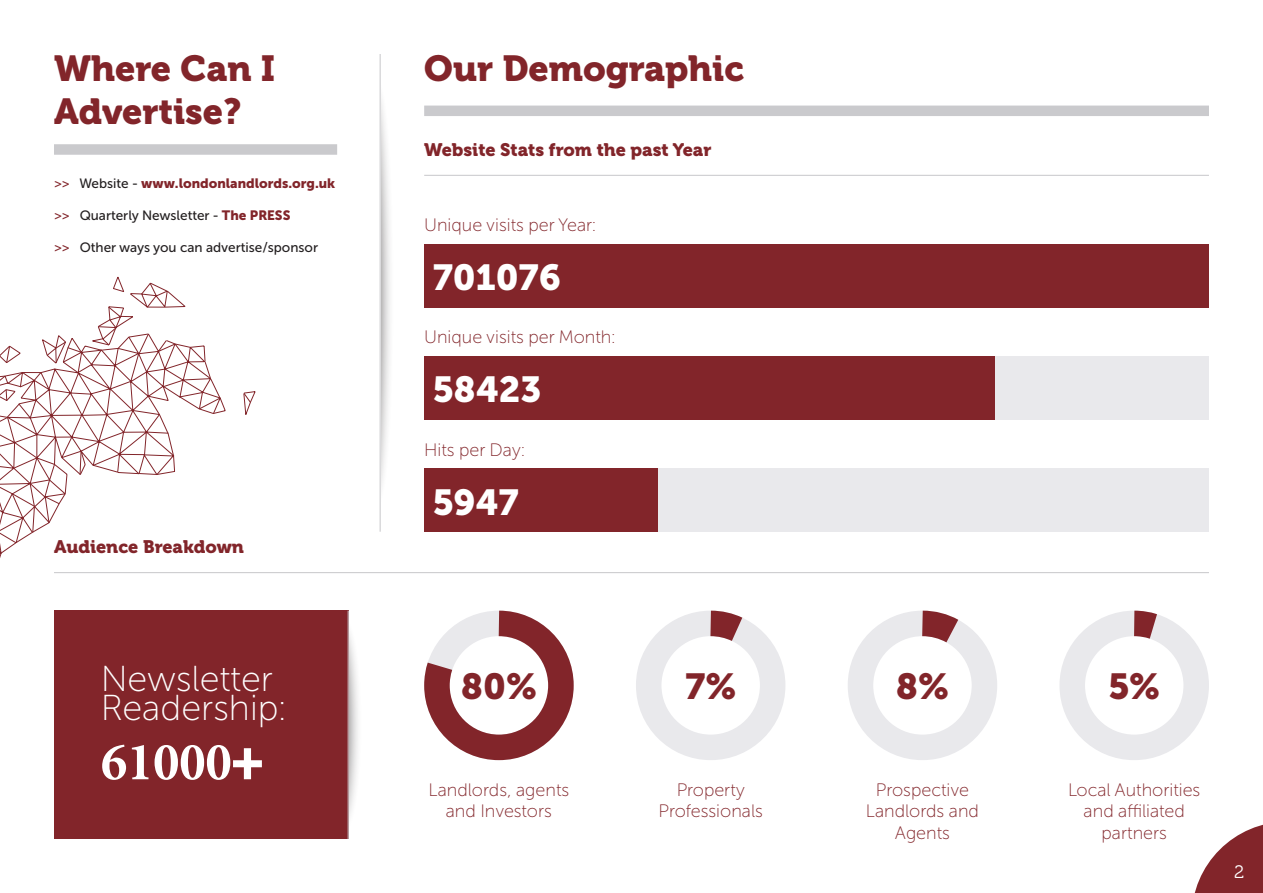
<style>
.page{position:relative;width:1263px;height:893px;background:#fff}
.page>*{position:absolute;margin:0;border:0;box-sizing:border-box;transform-origin:0 0}
.t1{font:700 54px "Minion Pro";letter-spacing:-.005em;color:#fff}
.t2{font:36px/43.2px "Museo 900";color:#82252a}
.t3{font:36px/28.3px "Museo Sans Cyrl 100";color:#fff}
.t4{font:36px "Museo Sans Cyrl 900";color:#fff}
.t5{font:36px "Museo Sans Cyrl 900";color:#82252a}
.t6{font:18px/21.6px "Museo Sans Cyrl 100";color:#82252a;text-align:center}
.t7{font:18px "Museo 900";color:#82252a}
.t8{font:18px "Museo 300";color:#fff}
.t9{font:13.5px "Museo Sans Cyrl 500";color:#231f20}
.t10{font:13.5px "Museo Sans Cyrl 900";color:#82252a}
.s1{font-family:"Museo Sans Cyrl 500"}
.s2{font-family:"Museo Sans Cyrl 500";color:#231f20}
.s3{color:#82252a}
.s4{font-family:"Museo Sans Cyrl 900";color:#82252a}
.s5{font-family:"Museo Sans Cyrl 900";font-weight:400}
</style>
<div class="page">
<svg style="left:1194px;top:824px;width:69px;height:69px"></svg>
<svg style="left:381px;top:101px;width:9px;height:385px"></svg>
<div style="left:625px;top:357px;width:584px;height:63px;background:#e9e9ec"></div>
<div style="left:625px;top:469px;width:584px;height:63px;background:#e9e9ec"></div>
<div style="left:424px;top:245px;width:785px;height:63px;background:#82252a"></div>
<div style="left:424px;top:469px;width:234px;height:63px;background:#82252a"></div>
<div style="left:424px;top:357px;width:571px;height:63px;background:#82252a"></div>
<div style="left:54px;top:611px;width:295px;height:228px;background:#82252a"></div>
<div style="left:54px;top:144px;width:283px;height:11px;background:#cacacd"></div>
<div style="left:424px;top:106px;width:785px;height:10px;background:#cacacd"></div>
<svg style="left:424px;top:610px;width:150px;height:151px"></svg>
<div style="left:636px;top:611px;width:149px;height:149px;border:26px solid #e9e9ec;border-radius:50%"></div>
<svg style="left:685px;top:610px;width:86px;height:53px"></svg>
<div style="left:848px;top:611px;width:149px;height:149px;border:26px solid #e9e9ec;border-radius:50%"></div>
<svg style="left:897px;top:610px;width:90px;height:56px"></svg>
<div style="left:1059px;top:611px;width:150px;height:149px;border:26px solid #e9e9ec;border-radius:50%"></div>
<svg style="left:1109px;top:610px;width:76px;height:49px"></svg>
<hr style="left:424px;top:175px;width:785px;height:1px;background:#cacacd">
<hr style="left:54px;top:572px;width:1155px;height:1px;background:#cacacd">
<svg style="left:0;top:276px;width:256px;height:335px"></svg>
<svg style="left:349px;top:633px;width:9px;height:184px"></svg>
<p class="t2" style="left:54px;top:47px;width:222px">Where Can I<br>Advertise?</p>
<p class="t10" style="left:54px;top:176px;width:283px"><span class="s1">&gt;&gt;</span> <span class="s2">Website -</span> www.londonlandlords.org.uk</p>
<p class="t9" style="left:54px;top:208px;width:238px"><span class="s3">&gt;&gt;</span> Quarterly Newsletter - <span class="s4">The PRESS</span></p>
<p class="t9" style="left:54px;top:240px;width:266px"><span class="s3">&gt;&gt;</span> Other ways you can advertise/sponsor</p>
<p class="t7" style="left:54px;top:536px;width:191px">Audience Breakdown</p>
<p class="t3" style="left:101px;top:665px;width:187px">Newsletter<br>Readership:</p>
<p class="t1" style="left:101px;top:724px;width:164px">61000<span class="s5">+</span></p>
<p class="t2" style="left:424px;top:47px;width:321px">Our Demographic</p>
<p class="t7" style="left:424px;top:139px;width:289px">Website Stats from the past Year</p>
<p class="t6" style="left:424px;top:214px;width:173px">Unique visits per Year:</p>
<p class="t4" style="left:433px;top:257px;width:130px">701076</p>
<p class="t6" style="left:424px;top:326px;width:193px">Unique visits per Month:</p>
<p class="t4" style="left:433px;top:369px;width:110px">58423</p>
<p class="t6" style="left:424px;top:439px;width:102px">Hits per Day:</p>
<p class="t4" style="left:433px;top:482px;width:88px">5947</p>
<p class="t5" style="left:461px;top:666px;width:78px">80%</p>
<p class="t5" style="left:685px;top:666px;width:53px">7%</p>
<p class="t5" style="left:896px;top:666px;width:55px">8%</p>
<p class="t6" style="left:429px;top:779px;width:142px">Landlords, agents and Investors</p>
<p class="t6" style="left:658px;top:779px;width:106px">Property<br>Professionals</p>
<p class="t6" style="left:866px;top:779px;width:115px">Prospective<br>Landlords and<br>Agents</p>
<p class="t5" style="left:1108px;top:666px;width:53px">5%</p>
<p class="t6" style="left:1068px;top:779px;width:134px">Local Authorities and affiliated partners</p>
<p class="t8" style="left:1234px;top:862px;width:12px">2</p>
</div>
